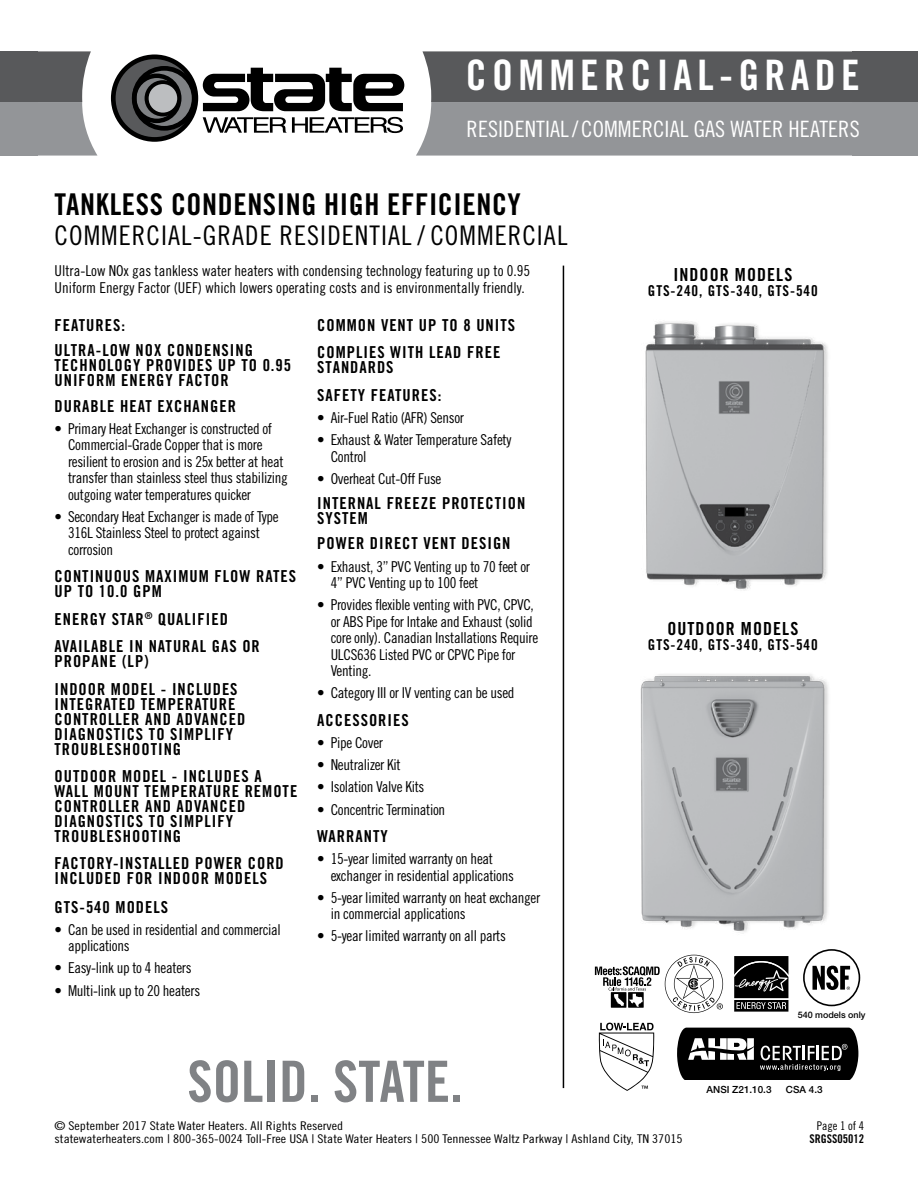
<style>
.page{position:relative;width:918px;height:1188px;background:#fff}
.page>*{position:absolute;margin:0;border:0;box-sizing:border-box;transform-origin:0 0}
.t1{font:57px "Trade Gothic LT Std Bd Cn 20";color:#808285}
.t2{font:42px "Trade Gothic LT Std Bd Cn 20";letter-spacing:.125em;color:#fff}
.t3{font:30px "Trade Gothic LT Std Bd Cn 20";letter-spacing:.02em;color:#000}
.t4{font:27px "Trade Gothic LT Std Cn 18";letter-spacing:.04em;color:#000}
.t5{font:22.5px "Trade Gothic LT Std Cn 18";letter-spacing:.005em;color:#fff}
.t6{font:18px "Trade Gothic LT Std Bd Cn 20";letter-spacing:.06em;color:#000}
.t7{font:16.5px/15px "Trade Gothic LT Std Bd Cn 20";letter-spacing:.06em;color:#000}
.t8{font:15px/16.5px "Trade Gothic LT Std Cn 18";letter-spacing:-.02em;color:#000}
.t9{font:15px/16.5px "Trade Gothic LT Std Cn 18";color:#000}
.t10{font:15px "Trade Gothic LT Std Bd Cn 20";letter-spacing:.06em;color:#000}
.t11{font:12px/13.5px "Trade Gothic LT Std Cn 18";color:#000;scale:1.14 1}
.t12{font:12px "Trade Gothic LT Std Bd Cn 20";color:#000}
.t13{font:12px "Trade Gothic LT Std Cn 18";color:#000}
.t14{font:500 9.9px "Helvetica Neue LT Std";color:#000}
.t15{font:500 9px "Helvetica Neue LT Std";color:#000}
</style>
<div class="page">
<div style="left:111px;top:54px;width:87px;height:88px;border:5px solid #000;border-radius:50%"></div>
<svg style="left:113px;top:57px;width:84px;height:82px"></svg>
<svg style="left:203px;top:68px;width:201px;height:43px"></svg>
<svg style="left:203px;top:117px;width:200px;height:16px"></svg>
<div style="left:148px;top:83px;width:30px;height:30px;background:#bcbec0;border-radius:50%"></div>
<div style="left:147px;top:82px;width:32px;height:32px;border:2px solid #000;border-radius:50%"></div>
<svg style="left:38px;top:51px;width:59px;height:105px"></svg>
<svg style="left:416px;top:51px;width:436px;height:105px;background:#7b7c7e"></svg>
<div style="left:0;top:102px;width:38px;height:54px;background:#939598"></div>
<div style="left:0;top:51px;width:38px;height:51px;background:#58595b"></div>
<div style="left:852px;top:102px;width:66px;height:54px;background:#939598"></div>
<div style="left:852px;top:51px;width:66px;height:51px;background:#58595b"></div>
<hr style="left:563px;top:266px;width:1px;height:822px;background:#000">
<img style="left:645px;top:321px;width:183px;height:270px">
<img style="left:640px;top:674px;width:189px;height:258px">
<svg style="left:677px;top:1027px;width:182px;height:53px;background:#313131"></svg>
<svg style="left:734px;top:956px;width:55px;height:56px;background:#313131"></svg>
<svg style="left:595px;top:955px;width:128px;height:58px"></svg>
<div style="left:803px;top:949px;width:57px;height:57px;border:2px solid #000;border-radius:50%"></div>
<svg style="left:813px;top:966px;width:37px;height:24px"></svg>
<svg style="left:599px;top:1023px;width:55px;height:68px"></svg>
<h2 class="t2" style="left:466px;top:50px;width:395px">COMMERCIAL-GRADE</h2>
<h3 class="t5" style="left:467px;top:115px;width:395px">RESIDENTIAL/ COMMERCIAL GAS WATER HEATERS</h3>
<h3 class="t3" style="left:55px;top:186px;width:468px">TANKLESS CONDENSING HIGH EFFICIENCY</h3>
<h3 class="t4" style="left:55px;top:219px;width:515px">COMMERCIAL-GRADE RESIDENTIAL / COMMERCIAL</h3>
<p class="t9" style="left:55px;top:263px;width:477px">Ultra-Low NOx gas tankless water heaters with condensing technology featuring up to 0.95<br>Uniform Energy Factor (UEF) which lowers operating costs and is environmentally friendly.</p>
<p class="t7" style="left:55px;top:312px;width:200px;line-height:25.2px">FEATURES:<br>ULTRA-LOW NOX CONDENSING</p>
<p class="t7" style="left:55px;top:358px;width:238px">TECHNOLOGY PROVIDES UP TO 0.95<br>UNIFORM ENERGY FACTOR</p>
<p class="t7" style="left:55px;top:398px;width:183px">DURABLE HEAT EXCHANGER</p>
<p class="t8" style="left:68px;top:420px;width:221px;text-indent:-14px">• Primary Heat Exchanger is constructed of Commercial-Grade Copper that is more resilient to erosion and is 25x better at heat transfer than stainless steel thus stabilizing outgoing water temperatures quicker</p>
<p class="t8" style="left:68px;top:508px;width:212px;text-indent:-14px">• Secondary Heat Exchanger is made of Type<br>316L Stainless Steel to protect against corrosion</p>
<p class="t7" style="left:55px;top:569px;width:243px">CONTINUOUS MAXIMUM FLOW RATES<br>UP TO 10.0 GPM</p>
<p class="t7" style="left:55px;top:605px;width:207px;line-height:27.5px">ENERGY STAR<sup>®</sup> QUALIFIED<br>AVAILABLE IN NATURAL GAS OR</p>
<p class="t7" style="left:55px;top:647px;width:185px;line-height:27.5px">PROPANE (LP)<br>INDOOR MODEL - INCLUDES</p>
<p class="t7" style="left:55px;top:696px;width:192px">INTEGRATED TEMPERATURE<br>CONTROLLER AND ADVANCED<br>DIAGNOSTICS TO SIMPLIFY<br>TROUBLESHOOTING</p>
<p class="t7" style="left:55px;top:769px;width:244px">OUTDOOR MODEL - INCLUDES A<br>WALL MOUNT TEMPERATURE REMOTE<br>CONTROLLER AND ADVANCED<br>DIAGNOSTICS TO SIMPLIFY<br>TROUBLESHOOTING</p>
<p class="t7" style="left:55px;top:856px;width:231px">FACTORY-INSTALLED POWER CORD<br>INCLUDED FOR INDOOR MODELS</p>
<p class="t7" style="left:55px;top:899px;width:115px">GTS-540 MODELS</p>
<p class="t8" style="left:68px;top:921px;width:214px;text-indent:-14px">• Can be used in residential and commercial applications</p>
<p class="t8" style="left:55px;top:960px;width:139px">• Easy-link up to 4 heaters</p>
<p class="t8" style="left:55px;top:982px;width:147px">• Multi-link up to 20 heaters</p>
<p class="t7" style="left:317px;top:311px;width:199px;line-height:27.5px">COMMON VENT UP TO 8 UNITS<br>COMPLIES WITH LEAD FREE</p>
<p class="t7" style="left:317px;top:354px;width:126px;line-height:27.5px">STANDARDS<br>SAFETY FEATURES:</p>
<p class="t8" style="left:317px;top:409px;width:148px">• Air-Fuel Ratio (AFR) Sensor</p>
<p class="t8" style="left:331px;top:431px;width:182px;text-indent:-14px">• Exhaust &amp; Water Temperature Safety<br>Control</p>
<p class="t8" style="left:317px;top:470px;width:126px">• Overheat Cut-Off Fuse</p>
<p class="t7" style="left:317px;top:496px;width:210px">INTERNAL FREEZE PROTECTION<br>SYSTEM</p>
<p class="t7" style="left:317px;top:536px;width:195px">POWER DIRECT VENT DESIGN</p>
<p class="t8" style="left:331px;top:558px;width:201px;text-indent:-14px">• Exhaust, 3” PVC Venting up to 70 feet or<br>4” PVC Venting up to 100 feet</p>
<p class="t8" style="left:331px;top:597px;width:209px;text-indent:-14px">• Provides flexible venting with PVC, CPVC, or ABS Pipe for Intake and Exhaust (solid core only). Canadian Installations Require ULCS636 Listed PVC or CPVC Pipe for Venting.</p>
<p class="t8" style="left:317px;top:685px;width:199px">• Category III or IV venting can be used</p>
<p class="t7" style="left:317px;top:712px;width:93px">ACCESSORIES</p>
<p class="t8" style="left:317px;top:734px;width:67px">• Pipe Cover</p>
<p class="t8" style="left:317px;top:756px;width:85px">• Neutralizer Kit</p>
<p class="t8" style="left:317px;top:779px;width:109px">• Isolation Valve Kits</p>
<p class="t8" style="left:317px;top:801px;width:130px">• Concentric Termination</p>
<p class="t7" style="left:317px;top:828px;width:72px">WARRANTY</p>
<p class="t8" style="left:331px;top:850px;width:185px;text-indent:-14px">• 15-year limited warranty on heat exchanger in residential applications</p>
<p class="t8" style="left:331px;top:889px;width:211px;text-indent:-14px">• 5-year limited warranty on heat exchanger in commercial applications</p>
<p class="t8" style="left:317px;top:928px;width:190px">• 5-year limited warranty on all parts</p>
<h1 class="t1" style="left:187px;top:1047px;width:277px">SOLID. STATE.</h1>
<p class="t6" style="left:673px;top:263px;width:120px">INDOOR MODELS</p>
<p class="t10" style="left:648px;top:281px;width:171px">GTS-240, GTS-340, GTS-540</p>
<p class="t6" style="left:667px;top:617px;width:133px">OUTDOOR MODELS</p>
<p class="t10" style="left:648px;top:635px;width:171px">GTS-240, GTS-340, GTS-540</p>
<p class="t15" style="left:798px;top:1009px;width:69px">540 models only</p>
<p class="t14" style="left:707px;top:1083px;width:66px">ANSI Z21.10.3</p>
<p class="t14" style="left:786px;top:1083px;width:38px">CSA 4.3</p>
<p class="t11" style="left:55px;top:1119px;width:552px">© September 2017 State Water Heaters. All Rights Reserved<br>statewaterheaters.com | 800-365-0024 Toll-Free USA | State Water Heaters | 500 Tennessee Waltz Parkway | Ashland City, TN 37015</p>
<p class="t13" style="left:817px;top:1118px;width:49px">Page 1 of 4</p>
<p class="t12" style="left:809px;top:1132px;width:56px">SRGSS05012</p>
</div>
